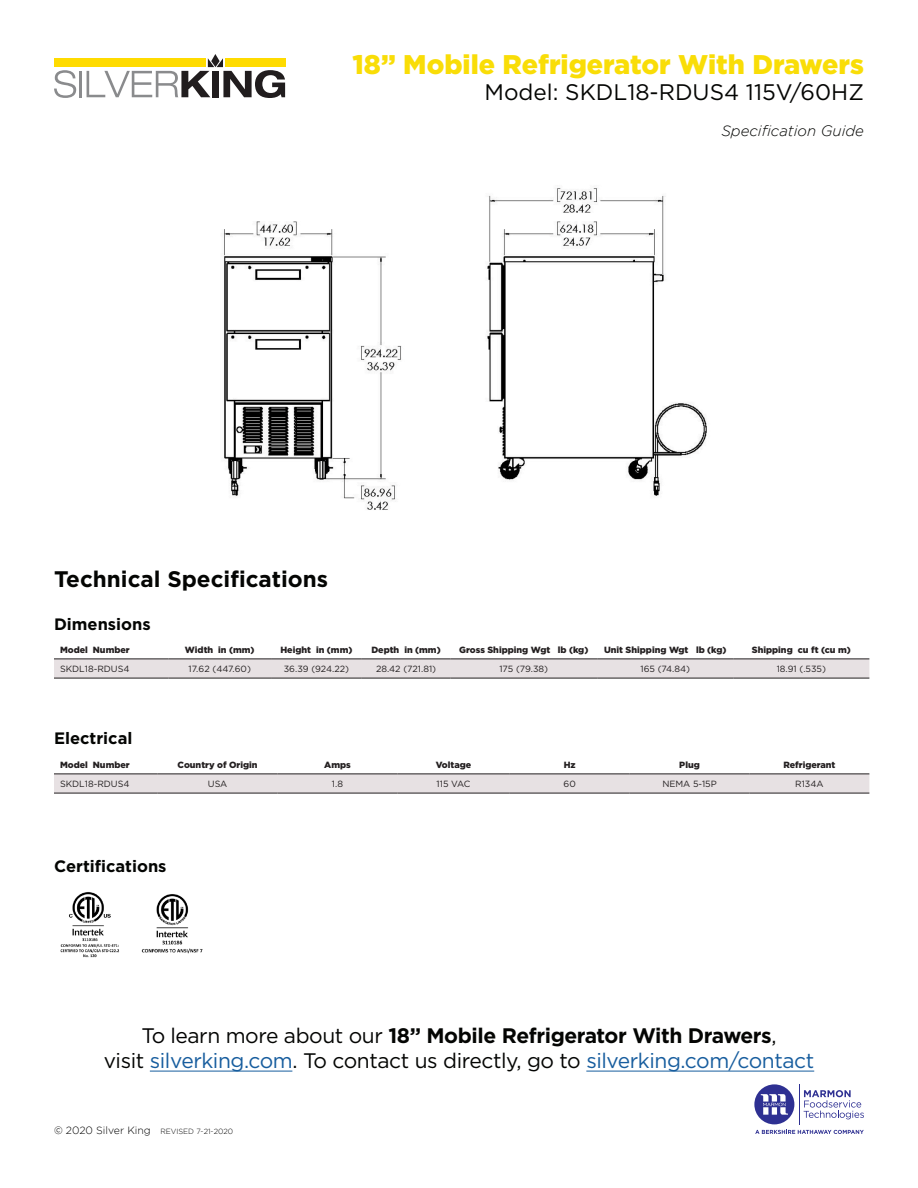
<style>
.page{position:relative;width:918px;height:1188px;background:#fff}
.page>*{position:absolute;margin:0;border:0;box-sizing:border-box;transform-origin:0 0}
.t1{font:900 27px "Gotham";color:#f9dd07}
.t2{font:22.5px "Gotham";color:#040503}
.t3{font:700 22.5px "Gotham";color:#040503}
.t4{font:21px/25.5px "Gotham";letter-spacing:-.02em;color:#040503;text-align:center}
.t5{font:700 16.5px "Gotham";color:#040503}
.t6{font:italic 300 15px "Gotham";color:#040503}
.t7{font:900 9px "Gotham";color:#231f20}
.t8{font:9px "Gotham";color:#231f20}
.t9{font:300 7.5px "Gotham";color:#000}
.s1{color:#000}
.s2{font-weight:700}
.s3{color:#175d9e}
.s4{font-size:10.5px}
</style>
<div class="page">
<svg style="left:755px;top:1130px;width:109px;height:4px"></svg>
<hr style="left:799px;top:1084px;width:1px;height:40px;background:#2e3092">
<svg style="left:804px;top:1090px;width:60px;height:29px"></svg>
<svg style="left:754px;top:1084px;width:40px;height:40px"></svg>
<hr style="left:150px;top:1071px;width:142px;height:1px;background:#175d9e">
<hr style="left:586px;top:1071px;width:228px;height:1px;background:#175d9e">
<svg style="left:54px;top:70px;width:22px;height:28px"></svg>
<hr style="left:79px;top:71px;width:3px;height:26px;background:#8a8b8d">
<svg style="left:87px;top:54px;width:198px;height:44px"></svg>
<div style="left:54px;top:58px;width:152px;height:9px;background:#ffdb00"></div>
<div style="left:225px;top:58px;width:60px;height:9px;background:#ffdb00"></div>
<div style="left:54px;top:775px;width:815px;height:18px;background:#e7e1e3"></div>
<hr style="left:158px;top:774px;width:120px;height:1px;background:#231f20">
<hr style="left:278px;top:774px;width:119px;height:1px;background:#231f20">
<hr style="left:397px;top:774px;width:113px;height:1px;background:#231f20">
<hr style="left:510px;top:774px;width:120px;height:1px;background:#231f20">
<hr style="left:630px;top:774px;width:120px;height:1px;background:#231f20">
<hr style="left:750px;top:774px;width:119px;height:1px;background:#231f20">
<hr style="left:158px;top:793px;width:120px;height:1px;background:#231f20">
<hr style="left:278px;top:793px;width:119px;height:1px;background:#231f20">
<hr style="left:397px;top:793px;width:113px;height:1px;background:#231f20">
<hr style="left:510px;top:793px;width:120px;height:1px;background:#231f20">
<hr style="left:630px;top:793px;width:120px;height:1px;background:#231f20">
<hr style="left:750px;top:793px;width:119px;height:1px;background:#231f20">
<hr style="left:54px;top:774px;width:104px;height:1px;background:#231f20">
<hr style="left:54px;top:793px;width:104px;height:1px;background:#231f20">
<img style="left:224px;top:188px;width:483px;height:322px">
<div style="left:54px;top:660px;width:815px;height:18px;background:#e7e1e3"></div>
<hr style="left:54px;top:659px;width:114px;height:1px;background:#231f20">
<hr style="left:168px;top:659px;width:103px;height:1px;background:#231f20">
<hr style="left:271px;top:659px;width:91px;height:1px;background:#231f20">
<hr style="left:362px;top:659px;width:88px;height:1px;background:#231f20">
<hr style="left:450px;top:659px;width:147px;height:1px;background:#231f20">
<hr style="left:597px;top:659px;width:136px;height:1px;background:#231f20">
<hr style="left:733px;top:659px;width:136px;height:1px;background:#231f20">
<hr style="left:54px;top:678px;width:114px;height:1px;background:#231f20">
<hr style="left:168px;top:678px;width:103px;height:1px;background:#231f20">
<hr style="left:271px;top:678px;width:91px;height:1px;background:#231f20">
<hr style="left:362px;top:678px;width:88px;height:1px;background:#231f20">
<hr style="left:450px;top:678px;width:147px;height:1px;background:#231f20">
<hr style="left:597px;top:678px;width:136px;height:1px;background:#231f20">
<hr style="left:733px;top:678px;width:136px;height:1px;background:#231f20">
<img style="left:60px;top:892px;width:143px;height:66px">
<p class="t1" style="left:353px;top:49px;width:513px">18” Mobile Refrigerator With Drawers</p>
<p class="t2" style="left:485px;top:78px;width:381px">Model: SKDL18-RDUS4 115V/60HZ</p>
<p class="t6" style="left:721px;top:122px;width:144px">Specification Guide</p>
<p class="t3" style="left:54px;top:564px;width:276px">Technical Specifications</p>
<p class="t5" style="left:54px;top:613px;width:98px">Dimensions</p>
<p class="t7" style="left:60px;top:645px;width:71px">Model Number</p>
<p class="t7" style="left:185px;top:645px;width:71px">Width in (mm)</p>
<p class="t7" style="left:280px;top:645px;width:74px">Height in (mm)</p>
<p class="t7" style="left:371px;top:645px;width:71px">Depth in (mm)</p>
<p class="t7" style="left:459px;top:645px;width:131px">Gross Shipping Wgt lb (kg)</p>
<p class="t7" style="left:604px;top:645px;width:124px">Unit Shipping Wgt lb (kg)</p>
<p class="t7" style="left:752px;top:645px;width:101px">Shipping cu ft (cu m)</p>
<p class="t8" style="left:60px;top:663px;width:71px">SKDL18-RDUS4</p>
<p class="t8" style="left:189px;top:663px;width:64px">17.62 (447.60)</p>
<p class="t8" style="left:284px;top:663px;width:67px">36.39 (924.22)</p>
<p class="t8" style="left:376px;top:663px;width:62px">28.42 (721.81)</p>
<p class="t8" style="left:499px;top:663px;width:50px">175 (79.38)</p>
<p class="t8" style="left:640px;top:663px;width:51px">165 (74.84)</p>
<p class="t8" style="left:777px;top:663px;width:51px">18.91 (.535)</p>
<p class="t5" style="left:54px;top:727px;width:80px">Electrical</p>
<p class="t7" style="left:60px;top:759px;width:71px">Model Number</p>
<p class="t7" style="left:178px;top:759px;width:82px">Country of Origin</p>
<p class="t7" style="left:324px;top:759px;width:28px">Amps</p>
<p class="t7" style="left:436px;top:759px;width:37px">Voltage</p>
<p class="t7" style="left:564px;top:759px;width:13px">Hz</p>
<p class="t7" style="left:679px;top:759px;width:22px">Plug</p>
<p class="t7" style="left:783px;top:759px;width:54px">Refrigerant</p>
<p class="t8" style="left:60px;top:778px;width:71px">SKDL18-RDUS4</p>
<p class="t8" style="left:208px;top:778px;width:21px">USA</p>
<p class="t8" style="left:332px;top:778px;width:13px">1.8</p>
<p class="t8" style="left:437px;top:778px;width:35px">115 VAC</p>
<p class="t8" style="left:564px;top:778px;width:14px">60</p>
<p class="t8" style="left:662px;top:778px;width:56px">NEMA 5-15P</p>
<p class="t8" style="left:795px;top:778px;width:30px">R134A</p>
<p class="t5" style="left:54px;top:855px;width:114px">Certifications</p>
<p class="t4" style="left:104px;top:1022px;width:712px"><span class="s1">To le</span>arn more about our <span class="s2">18” Mobile Refrigerator With Drawers</span>,<br>visit <span class="s3">silverking.com</span>. To contact us directly, go to <span class="s3">silverking.com/contact</span></p>
<p class="t9" style="left:54px;top:1127px;width:181px"><span class="s4">© 2020 Silver King</span> REVISED 7-21-2020</p>
</div>
